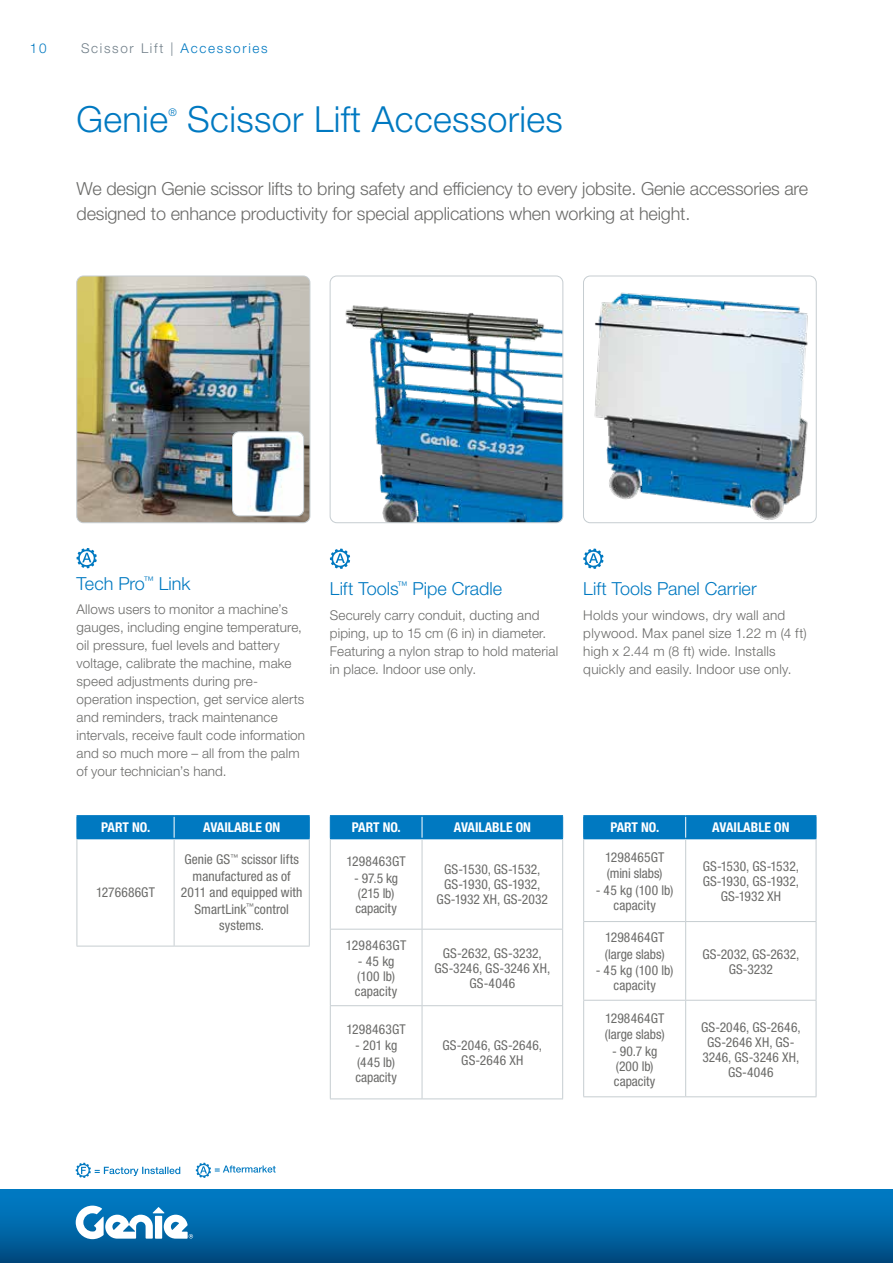
<style>
.page{position:relative;width:893px;height:1263px;background:#fff}
.page>*{position:absolute;margin:0;border:0;box-sizing:border-box;transform-origin:0 0}
.t1{font:300 36px "Helvetica Neue LT Std";letter-spacing:.01em;color:#0079c1}
.t2{font:300 18px/25.5px "Helvetica Neue LT Std";letter-spacing:-.01em;color:#6b6b69}
.t3{font:300 18px "Helvetica Neue LT Std";color:#0079c1}
.t4{font:300 13.5px/18px "Helvetica Neue LT Std";letter-spacing:.01em;color:#6b6b69}
.t5{font:condensed 13.5px/15px "Helvetica Neue LT Std";letter-spacing:.005em;color:#6b6b69;text-align:center}
.t6{font:700 condensed 13.5px "Helvetica Neue LT Std";color:#fff}
.t7{font:300 13.5px "Helvetica Neue LT Std";letter-spacing:.125em;color:#72808a}
.t8{font:300 13.5px "Helvetica Neue LT Std";color:#0079c1}
.t9{font:300 10.5px "Helvetica Neue LT Std";color:#0079c1}
.s1{color:#0079c1}
</style>
<div class="page">
<div style="left:0;top:1189px;width:893px;height:74px;background:linear-gradient(to bottom,#0081cd,#004c83)"></div>
<svg style="left:76px;top:1163px;width:104px;height:15px"></svg>
<svg style="left:196px;top:1163px;width:80px;height:15px"></svg>
<svg style="left:330px;top:549px;width:20px;height:20px"></svg>
<svg style="left:583px;top:549px;width:20px;height:20px"></svg>
<hr style="left:330px;top:815px;width:92px;height:2px;background:#0079c1">
<hr style="left:422px;top:815px;width:141px;height:2px;background:#0079c1">
<div style="left:330px;top:816px;width:233px;height:22px;background:#0079c1"></div>
<hr style="left:330px;top:838px;width:92px;height:1px;background:#0079c1">
<hr style="left:422px;top:838px;width:141px;height:1px;background:#0079c1">
<hr style="left:330px;top:839px;width:1px;height:90px;background:#c6cdd1">
<hr style="left:422px;top:839px;width:1px;height:90px;background:#c6cdd1">
<hr style="left:330px;top:929px;width:1px;height:76px;background:#c6cdd1">
<hr style="left:422px;top:929px;width:1px;height:76px;background:#c6cdd1">
<hr style="left:562px;top:839px;width:1px;height:90px;background:#c6cdd1">
<hr style="left:562px;top:929px;width:1px;height:76px;background:#c6cdd1">
<hr style="left:330px;top:1006px;width:1px;height:92px;background:#c6cdd1">
<hr style="left:422px;top:1006px;width:1px;height:92px;background:#c6cdd1">
<hr style="left:330px;top:929px;width:92px;height:1px;background:#c6cdd1">
<hr style="left:422px;top:929px;width:141px;height:1px;background:#c6cdd1">
<hr style="left:330px;top:1005px;width:92px;height:1px;background:#c6cdd1">
<hr style="left:422px;top:1005px;width:141px;height:1px;background:#c6cdd1">
<hr style="left:330px;top:1098px;width:92px;height:1px;background:#c6cdd1">
<hr style="left:422px;top:1098px;width:141px;height:1px;background:#c6cdd1">
<hr style="left:562px;top:1006px;width:1px;height:92px;background:#c6cdd1">
<hr style="left:583px;top:815px;width:103px;height:2px;background:#0079c1">
<hr style="left:686px;top:815px;width:130px;height:2px;background:#0079c1">
<div style="left:583px;top:816px;width:234px;height:22px;background:#0079c1"></div>
<hr style="left:583px;top:838px;width:103px;height:1px;background:#0079c1">
<hr style="left:686px;top:838px;width:130px;height:1px;background:#0079c1">
<hr style="left:583px;top:839px;width:1px;height:82px;background:#c6cdd1">
<hr style="left:685px;top:839px;width:1px;height:82px;background:#c6cdd1">
<hr style="left:583px;top:922px;width:1px;height:78px;background:#c6cdd1">
<hr style="left:685px;top:922px;width:1px;height:78px;background:#c6cdd1">
<hr style="left:816px;top:839px;width:1px;height:82px;background:#c6cdd1">
<hr style="left:816px;top:922px;width:1px;height:78px;background:#c6cdd1">
<hr style="left:583px;top:1000px;width:1px;height:96px;background:#c6cdd1">
<hr style="left:685px;top:1000px;width:1px;height:96px;background:#c6cdd1">
<hr style="left:583px;top:921px;width:103px;height:1px;background:#c6cdd1">
<hr style="left:686px;top:921px;width:130px;height:1px;background:#c6cdd1">
<hr style="left:583px;top:1000px;width:103px;height:1px;background:#c6cdd1">
<hr style="left:686px;top:1000px;width:130px;height:1px;background:#c6cdd1">
<hr style="left:583px;top:1096px;width:103px;height:1px;background:#c6cdd1">
<hr style="left:686px;top:1096px;width:130px;height:1px;background:#c6cdd1">
<hr style="left:816px;top:1000px;width:1px;height:96px;background:#c6cdd1">
<img style="left:77px;top:276px;width:233px;height:247px">
<div style="left:77px;top:276px;width:233px;height:247px;border:1px solid #c6cdd1;border-radius:7px"></div>
<img style="left:594px;top:292px;width:222px;height:231px">
<div style="left:583px;top:276px;width:233px;height:247px;border:1px solid #c6cdd1;border-radius:7px"></div>
<img style="left:345px;top:305px;width:218px;height:218px">
<div style="left:330px;top:276px;width:233px;height:247px;border:1px solid #c6cdd1;border-radius:7px"></div>
<svg style="left:77px;top:548px;width:20px;height:20px"></svg>
<div style="left:232px;top:432px;width:72px;height:84px;background:#fff;border-radius:7px"></div>
<img style="left:232px;top:435px;width:72px;height:77px">
<div style="left:232px;top:432px;width:72px;height:84px;border:1px solid #c6cdd1;border-radius:7px"></div>
<hr style="left:77px;top:815px;width:97px;height:2px;background:#0079c1">
<hr style="left:174px;top:815px;width:136px;height:2px;background:#0079c1">
<div style="left:77px;top:816px;width:233px;height:22px;background:#0079c1"></div>
<hr style="left:77px;top:838px;width:97px;height:1px;background:#0079c1">
<hr style="left:174px;top:838px;width:136px;height:1px;background:#0079c1">
<hr style="left:77px;top:839px;width:1px;height:107px;background:#c6cdd1">
<hr style="left:174px;top:839px;width:1px;height:107px;background:#c6cdd1">
<hr style="left:309px;top:839px;width:1px;height:107px;background:#c6cdd1">
<hr style="left:77px;top:946px;width:97px;height:1px;background:#c6cdd1">
<hr style="left:174px;top:946px;width:136px;height:1px;background:#c6cdd1">
<svg style="left:76px;top:1205px;width:117px;height:34px"></svg>
<p class="t8" style="left:30px;top:40px;width:18px">10</p>
<p class="t7" style="left:81px;top:40px;width:188px">Scissor Lift | <span class="s1">Accessories</span></p>
<h1 class="t1" style="left:77px;top:97px;width:93px">Genie</h1>
<p class="t9" style="left:168px;top:105px;width:10px">®</p>
<h1 class="t1" style="left:187px;top:97px;width:377px">Scissor Lift Accessories</h1>
<h2 class="t2" style="left:77px;top:175px;width:733px">We design Genie scissor lifts to bring safety and efficiency to every jobsite. Genie accessories are designed to enhance productivity for special applications when working at height.</h2>
<h2 class="t3" style="left:77px;top:572px;width:115px">Tech Pro<sup>™</sup> Link</h2>
<p class="t4" style="left:77px;top:600px;width:230px">Allows users to monitor a machine’s gauges, including engine temperature, oil pressure, fuel levels and battery voltage, calibrate the machine, make speed adjustments during pre&shy;operation inspection, get service alerts and reminders, track maintenance intervals, receive fault code information and so much more – all from the palm of your technician’s hand.</p>
<p class="t6" style="left:101px;top:819px;width:50px">PART NO.</p>
<p class="t6" style="left:203px;top:819px;width:79px">AVAILABLE ON</p>
<p class="t5" style="left:96px;top:885px;width:60px">1276686GT</p>
<p class="t5" style="left:181px;top:851px;width:123px;line-height:16.5px">Genie GS<sup>™</sup> scissor lifts manufactured as of<br>2011 and equipped with<br>SmartLink<sup>™</sup>control systems.</p>
<h2 class="t3" style="left:330px;top:578px;width:174px">Lift Tools<sup>™</sup> Pipe Cradle</h2>
<p class="t4" style="left:330px;top:606px;width:230px">Securely carry conduit, ducting and piping, up to 15 cm (6 in) in diameter.<br>Featuring a nylon strap to hold material in place. Indoor use only.</p>
<p class="t6" style="left:352px;top:819px;width:50px">PART NO.</p>
<p class="t6" style="left:454px;top:819px;width:79px">AVAILABLE ON</p>
<p class="t5" style="left:347px;top:854px;width:61px">1298463GT</p>
<p class="t5" style="left:354px;top:870px;width:46px;text-align:left">- 97.5 kg (215 lb) capacity</p>
<p class="t5" style="left:437px;top:862px;width:113px">GS-1530, GS-1532,<br>GS-1930, GS-1932,<br>GS-1932 XH, GS-2032</p>
<p class="t5" style="left:346px;top:937px;width:62px">1298463GT</p>
<p class="t5" style="left:355px;top:954px;width:44px;text-align:left">- 45 kg (100 lb) capacity</p>
<p class="t5" style="left:434px;top:946px;width:117px">GS-2632, GS-3232,<br>GS-3246, GS-3246 XH,<br>GS-4046</p>
<p class="t5" style="left:347px;top:1021px;width:61px">1298463GT</p>
<p class="t5" style="left:355px;top:1037px;width:44px;line-height:16.5px;text-align:left">- 201 kg (445 lb)</p>
<p class="t5" style="left:355px;top:1069px;width:43px">capacity</p>
<p class="t5" style="left:443px;top:1038px;width:101px">GS-2046, GS-2646,<br>GS-2646 XH</p>
<h2 class="t3" style="left:583px;top:578px;width:175px">Lift Tools Panel Carrier</h2>
<p class="t4" style="left:583px;top:606px;width:225px">Holds your windows, dry wall and plywood. Max panel size 1.22 m (4 ft) high x 2.44 m (8 ft) wide. Installs quickly and easily. Indoor use only.</p>
<p class="t6" style="left:610px;top:819px;width:50px">PART NO.</p>
<p class="t6" style="left:712px;top:819px;width:79px">AVAILABLE ON</p>
<p class="t5" style="left:605px;top:848px;width:61px;line-height:16.5px;text-align:left">1298465GT (mini slabs)</p>
<p class="t5" style="left:596px;top:882px;width:79px">- 45 kg (100 lb) capacity</p>
<p class="t5" style="left:703px;top:858px;width:98px">GS-1530, GS-1532,<br>GS-1930, GS-1932,<br>GS-1932 XH</p>
<p class="t5" style="left:605px;top:929px;width:61px;line-height:16.5px;text-align:left">1298464GT (large slabs)</p>
<p class="t5" style="left:596px;top:963px;width:79px">- 45 kg (100 lb) capacity</p>
<p class="t5" style="left:605px;top:1009px;width:61px;line-height:16.5px;text-align:left">1298464GT (large slabs)</p>
<p class="t5" style="left:612px;top:1043px;width:47px;text-align:left">- 90.7 kg (200 lb) capacity</p>
<p class="t5" style="left:702px;top:946px;width:98px">GS-2032, GS-2632,<br>GS-3232</p>
<p class="t5" style="left:701px;top:1019px;width:101px">GS-2046, GS-2646,<br>GS-2646 XH, GS-<br>3246, GS-3246 XH,<br>GS-4046</p>
</div>
